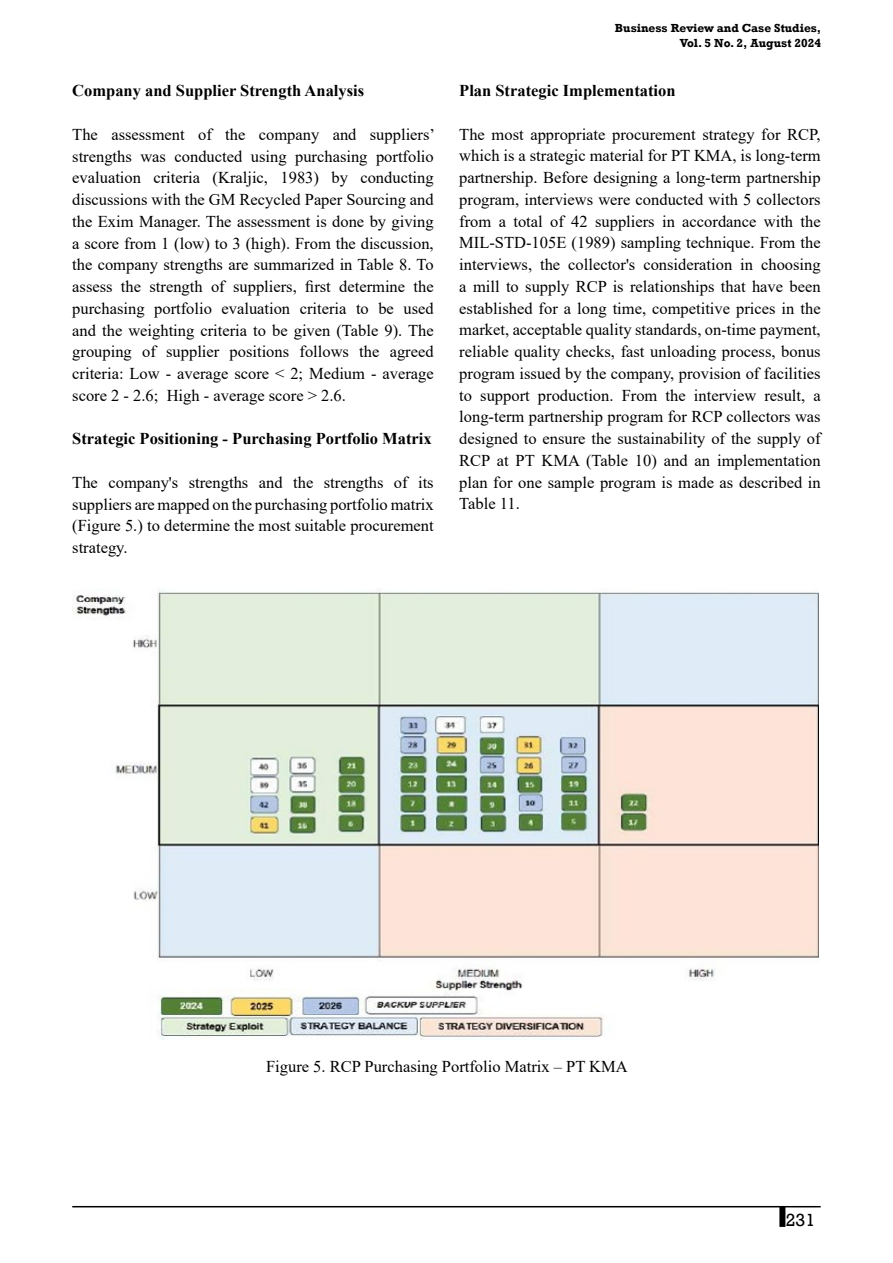
<style>
.page{position:relative;width:893px;height:1263px;background:#fff}
.page>*{position:absolute;margin:0;border:0;box-sizing:border-box;transform-origin:0 0}
.t1{font:18px "Rockwell";color:#000}
.t2{font:16.5px/21.8px "Times New Roman";color:#000;text-align:justify}
.t3{font:700 16.5px "Times New Roman";color:#000}
.t4{font:700 12px/15px "Rockwell";color:#000;text-align:right}
</style>
<div class="page">
<hr style="left:72px;top:1206px;width:749px;height:1px;background:#000">
<div style="left:779px;top:1207px;width:6px;height:20px;background:#000"></div>
<img style="left:72px;top:589px;width:746px;height:450px">
<p class="t3" style="left:72px;top:79px;width:293px">Company and Supplier Strength Analysis</p>
<p class="t2" style="left:72px;top:123px;width:364px">The assessment of the company and suppliers’ strengths was conducted using purchasing portfolio evaluation criteria (Kraljic, 1983) by conducting discussions with the GM Recycled Paper Sourcing and the Exim Manager. The assessment is done by giving a score from 1 (low) to 3 (high). From the discussion, the company strengths are summarized in Table 8. To assess the strength of suppliers, first determine the purchasing portfolio evaluation criteria to be used and the weighting criteria to be given (Table 9). The grouping of supplier positions follows the agreed criteria: Low - average score &lt; 2; Medium - average score 2 - 2.6; High - average score &gt; 2.6.</p>
<p class="t3" style="left:72px;top:427px;width:361px">Strategic Positioning - Purchasing Portfolio Matrix</p>
<p class="t2" style="left:72px;top:471px;width:363px">The company's strengths and the strengths of its suppliers are mapped on the purchasing portfolio matrix (Figure 5.) to determine the most suitable procurement strategy.</p>
<p class="t4" style="left:615px;top:20px;width:208px">Business Review and Case Studies,<br>Vol. 5 No. 2, August 2024</p>
<p class="t3" style="left:459px;top:79px;width:218px">Plan Strategic Implementation</p>
<p class="t2" style="left:459px;top:123px;width:363px">The most appropriate procurement strategy for RCP, which is a strategic material for PT KMA, is long-term partnership. Before designing a long-term partnership program, interviews were conducted with 5 collectors from a total of 42 suppliers in accordance with the MIL-STD-105E (1989) sampling technique. From the interviews, the collector's consideration in choosing a mill to supply RCP is relationships that have been established for a long time, competitive prices in the market, acceptable quality standards, on-time payment, reliable quality checks, fast unloading process, bonus program issued by the company, provision of facilities to support production. From the interview result, a long-term partnership program for RCP collectors was designed to ensure the sustainability of the supply of RCP at PT KMA (Table 10) and an implementation plan for one sample program is made as described in Table 11.</p>
<p class="t2" style="left:266px;top:1055px;width:363px">Figure 5. RCP Purchasing Portfolio Matrix – PT KMA</p>
<p class="t1" style="left:786px;top:1209px;width:31px">231</p>
</div>
